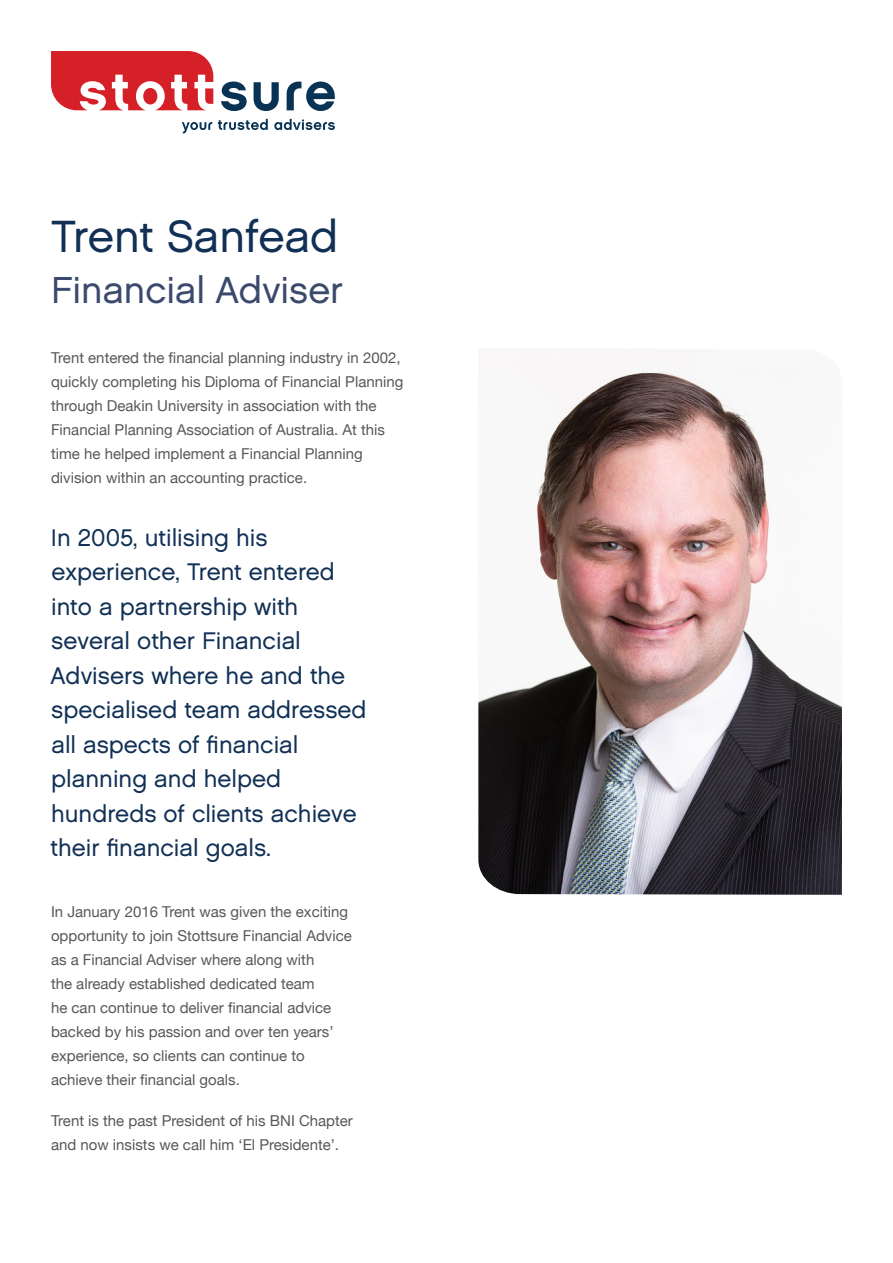
<style>
.page{position:relative;width:893px;height:1263px;background:#fff}
.page>*{position:absolute;margin:0;border:0;box-sizing:border-box;transform-origin:0 0}
.body{font:45px "Chalet London Nineteen Sixty";letter-spacing:-.005em;color:#113056}
.body-2{font:37.5px "Chalet London Nineteen Sixty";color:#3b4a6c}
.quote{font:24px/34.5px "Chalet London Nineteen Sixty";color:#113056}
.larger_body{font:15px/24px "Helvetica Neue";color:#57585a}
</style>
<div class="page">
<svg style="left:221px;top:82px;width:26px;height:29px"></svg>
<svg style="left:254px;top:82px;width:25px;height:29px"></svg>
<svg style="left:287px;top:81px;width:48px;height:30px"></svg>
<svg style="left:51px;top:51px;width:162px;height:59px"></svg>
<svg style="left:182px;top:122px;width:30px;height:11px"></svg>
<svg style="left:218px;top:119px;width:50px;height:11px"></svg>
<svg style="left:274px;top:119px;width:61px;height:11px"></svg>
<img style="left:478px;top:367px;width:364px;height:528px">
<p class="body" style="left:51px;top:209px;width:289px">Trent Sanfead</p>
<p class="body-2" style="left:51px;top:267px;width:294px">Financial Adviser</p>
<p class="larger_body" style="left:51px;top:346px;width:354px">Trent entered the financial planning industry in 2002, quickly completing his Diploma of Financial Planning through Deakin University in association with the Financial Planning Association of Australia. At this time he helped implement a Financial Planning division within an accounting practice.</p>
<p class="quote" style="left:51px;top:520px;width:317px">In 2005, utilising his experience, Trent entered into a partnership with several other Financial<br>Advisers where he and the specialised team addressed all aspects of financial planning and helped hundreds of clients achieve their financial goals.</p>
<p class="larger_body" style="left:51px;top:901px;width:302px">In January 2016 Trent was given the exciting opportunity to join Stottsure Financial Advice as a Financial Adviser where along with<br>the already established dedicated team<br>he can continue to deliver financial advice backed by his passion and over ten years’ experience, so clients can continue to achieve their financial goals.</p>
<p class="larger_body" style="left:51px;top:1110px;width:303px">Trent is the past President of his BNI Chapter and now insists we call him ‘El Presidente’.</p>
</div>
